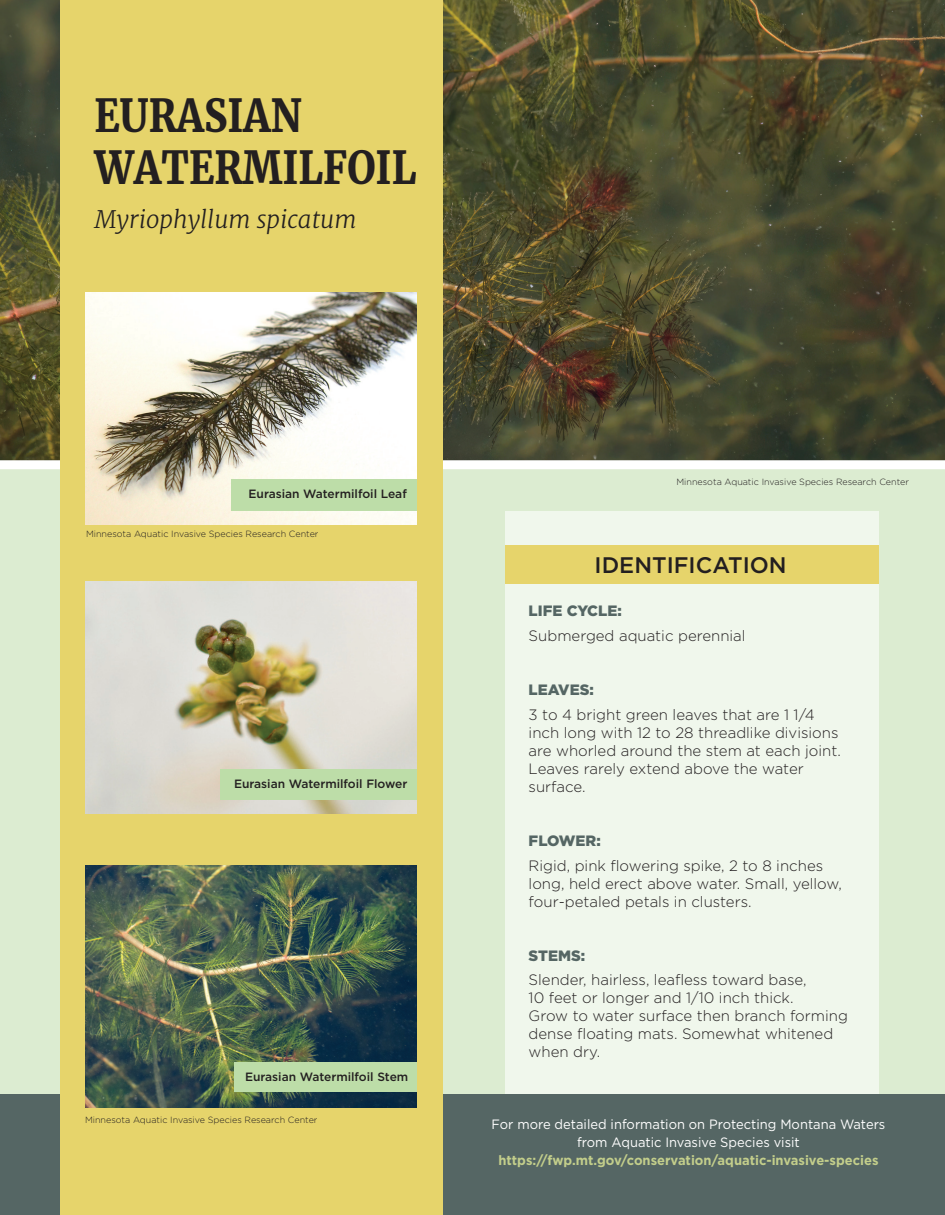
<style>
.page{position:relative;width:945px;height:1215px;background:#fff}
.page>*{position:absolute;margin:0;border:0;box-sizing:border-box;transform-origin:0 0}
.t1{font:700 45px/52.5px "Merriweather";color:#231f20;scale:.86 1}
.t2{font:italic 300 24px "Merriweather";color:#231f20}
.t3{font:500 22.5px "Gotham";color:#231f20}
.t4{font:300 15px/18px "Gotham";color:#231f20}
.t5{font:900 15px "Gotham";color:#556664}
.t6{font:13.5px/18px "Gotham";color:#fff;text-align:center;scale:.96 1}
.t7{font:700 13.5px "Gotham";color:#c3ce8b;scale:.96 1}
.t8{font:500 12px "Gotham";color:#231f20}
.t9{font:300 9px "Gotham";color:#231f20}
</style>
<div class="page">
<div style="left:0;top:43px;width:945px;height:1172px;background:#dcecd1"></div>
<div style="left:505px;top:511px;width:374px;height:663px;background:#f0f7ec"></div>
<div style="left:0;top:1095px;width:944px;height:120px;background:#556664"></div>
<svg style="left:0;top:0;width:945px;height:469px;background:#4f4d31"></svg>
<div style="left:60px;top:0;width:382px;height:1215px;background:#e6d46b"></div>
<img style="left:85px;top:581px;width:332px;height:232px">
<img style="left:85px;top:865px;width:332px;height:242px">
<img style="left:85px;top:292px;width:332px;height:232px">
<div style="left:232px;top:479px;width:185px;height:31px;background:#bddda8"></div>
<div style="left:220px;top:770px;width:197px;height:30px;background:#bddda8"></div>
<div style="left:234px;top:1062px;width:183px;height:29px;background:#bddda8"></div>
<div style="left:505px;top:545px;width:374px;height:39px;background:#e6d46b"></div>
<h1 class="t1" style="left:94px;top:90px;width:376px">EURASIAN<br>WATERMILFOIL</h1>
<h2 class="t2" style="left:94px;top:204px;width:264px">Myriophyllum spicatum</h2>
<p class="t8" style="left:249px;top:486px;width:160px">Eurasian Watermilfoil Leaf</p>
<p class="t9" style="left:86px;top:529px;width:234px">Minnesota Aquatic Invasive Species Research Center</p>
<p class="t8" style="left:234px;top:776px;width:175px">Eurasian Watermilfoil Flower</p>
<p class="t8" style="left:245px;top:1069px;width:165px">Eurasian Watermilfoil Stem</p>
<p class="t9" style="left:85px;top:1114px;width:234px">Minnesota Aquatic Invasive Species Research Center</p>
<p class="t9" style="left:676px;top:476px;width:234px">Minnesota Aquatic Invasive Species Research Center</p>
<h3 class="t3" style="left:595px;top:550px;width:194px">IDENTIFICATION</h3>
<p class="t5" style="left:529px;top:602px;width:95px">LIFE CYCLE:</p>
<p class="t4" style="left:529px;top:626px;width:218px">Submerged aquatic perennial</p>
<p class="t5" style="left:529px;top:681px;width:67px">LEAVES:</p>
<p class="t4" style="left:529px;top:705px;width:314px">3 to 4 bright green leaves that are 1 1/4 inch long with 12 to 28 threadlike divisions are whorled around the stem at each joint.<br>Leaves rarely extend above the water surface.</p>
<p class="t5" style="left:529px;top:832px;width:74px">FLOWER:</p>
<p class="t4" style="left:529px;top:856px;width:315px">Rigid, pink flowering spike, 2 to 8 inches long, held erect above water. Small, yellow, four-petaled petals in clusters.</p>
<p class="t5" style="left:529px;top:947px;width:58px">STEMS:</p>
<p class="t4" style="left:529px;top:971px;width:321px">Slender, hairless, leafless toward base,<br>10 feet or longer and 1/10 inch thick.<br>Grow to water surface then branch forming dense floating mats. Somewhat whitened when dry.</p>
<p class="t6" style="left:492px;top:1115px;width:412px">For more detailed information on Protecting Montana Waters from Aquatic Invasive Species visit</p>
<p class="t7" style="left:498px;top:1152px;width:397px">https://fwp.mt.gov/conservation/aquatic-invasive-species</p>
</div>
